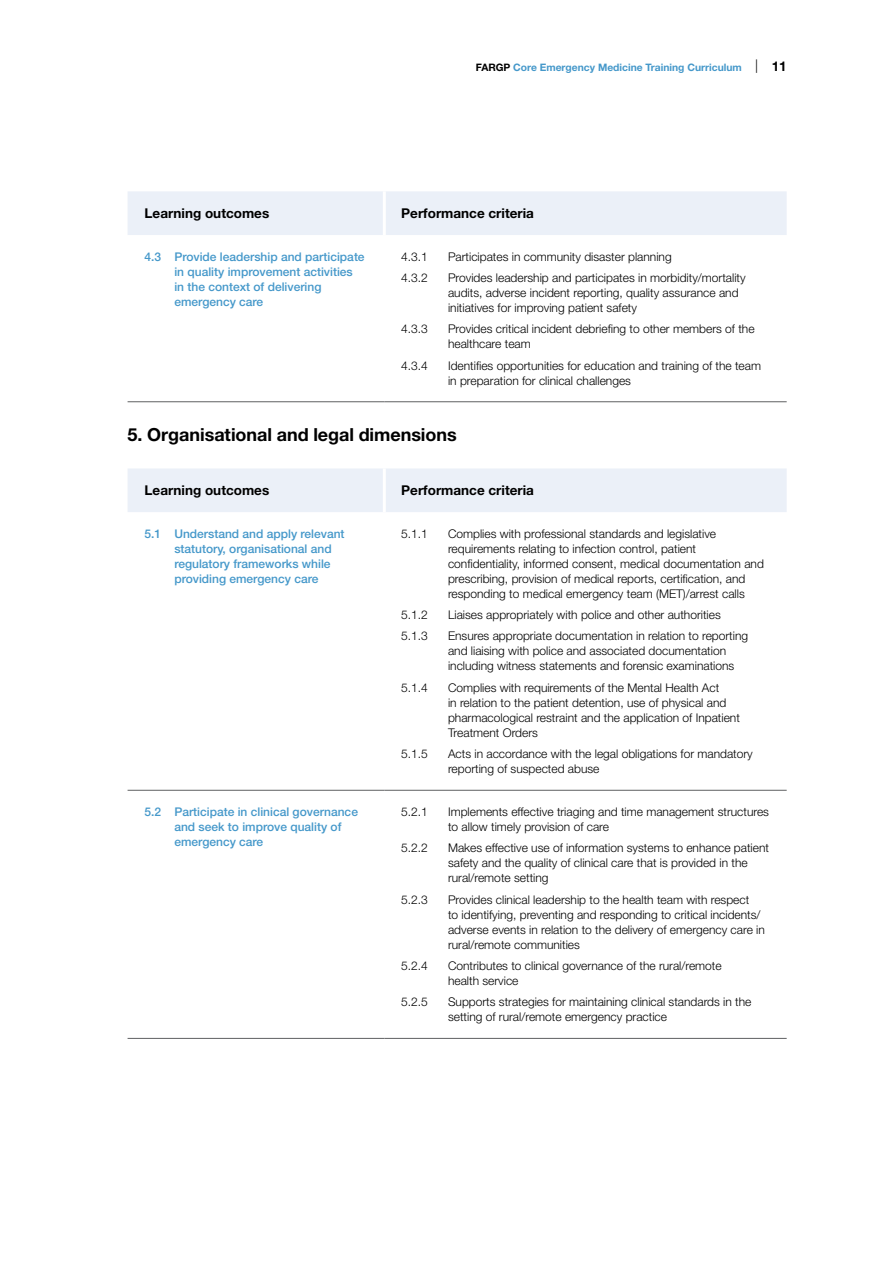
<style>
.page{position:relative;width:893px;height:1263px;background:#fff}
.page>*{position:absolute;margin:0;border:0;box-sizing:border-box;transform-origin:0 0}
.t1{font:700 18px "Helvetica Neue LT Std";letter-spacing:-.005em;color:#000}
.t2{font:700 13.5px "Helvetica Neue LT Std";color:#000}
.t3{font:300 12px/15px "Helvetica Neue LT Std";color:#000}
.t4{font:500 12px/15px "Helvetica Neue LT Std";color:#4598ca}
.t5{font:700 10.2px "Helvetica Neue LT Std";color:#4598ca}
.s1{color:#000}
.s2{font-weight:300;font-size:13.5px;color:#000}
.s3{font-size:13.5px;color:#000}
</style>
<div class="page">
<div style="left:128px;top:191px;width:659px;height:44px;background:#ebf0f8"></div>
<hr style="left:128px;top:401px;width:256px;height:1px;background:#5f6062">
<hr style="left:384px;top:401px;width:403px;height:1px;background:#5f6062">
<hr style="left:383px;top:191px;width:3px;height:44px;background:#fff">
<div style="left:128px;top:468px;width:659px;height:44px;background:#ebf0f8"></div>
<hr style="left:128px;top:790px;width:256px;height:1px;background:#5f6062">
<hr style="left:384px;top:790px;width:403px;height:1px;background:#5f6062">
<hr style="left:128px;top:1038px;width:256px;height:1px;background:#5f6062">
<hr style="left:384px;top:1038px;width:403px;height:1px;background:#5f6062">
<hr style="left:383px;top:468px;width:3px;height:44px;background:#fff">
<p class="t5" style="left:476px;top:61px;width:312px"><span class="s1">FARGP</span> Core Emergency Medicine Training Curriculum <span class="s2">|</span> <span class="s3">11</span></p>
<p class="t2" style="left:145px;top:205px;width:126px">Learning outcomes</p>
<p class="t2" style="left:401px;top:205px;width:134px">Performance criteria</p>
<p class="t4" style="left:174px;top:249px;width:192px;text-indent:-30px">4.3 Provide leadership and participate in quality improvement activities in the context of delivering emergency care</p>
<p class="t3" style="left:401px;top:249px;width:28px">4.3.1</p>
<p class="t3" style="left:448px;top:249px;width:225px">Participates in community disaster planning</p>
<p class="t3" style="left:401px;top:270px;width:28px">4.3.2</p>
<p class="t3" style="left:448px;top:270px;width:299px">Provides leadership and participates in morbidity/mortality audits, adverse incident reporting, quality assurance and initiatives for improving patient safety</p>
<p class="t3" style="left:401px;top:321px;width:28px">4.3.3</p>
<p class="t3" style="left:448px;top:321px;width:308px">Provides critical incident debriefing to other members of the healthcare team</p>
<p class="t3" style="left:401px;top:358px;width:28px">4.3.4</p>
<p class="t3" style="left:448px;top:358px;width:314px">Identifies opportunities for education and training of the team in preparation for clinical challenges</p>
<h1 class="t1" style="left:128px;top:424px;width:331px">5. Organisational and legal dimensions</h1>
<p class="t2" style="left:145px;top:482px;width:126px">Learning outcomes</p>
<p class="t2" style="left:401px;top:482px;width:134px">Performance criteria</p>
<p class="t4" style="left:174px;top:526px;width:172px;text-indent:-30px">5.1 Understand and apply relevant statutory, organisational and regulatory frameworks while providing emergency care</p>
<p class="t3" style="left:401px;top:526px;width:28px">5.1.1</p>
<p class="t3" style="left:448px;top:526px;width:317px">Complies with professional standards and legislative requirements relating to infection control, patient confidentiality, informed consent, medical documentation and prescribing, provision of medical reports, certification, and responding to medical emergency team (MET)/arrest calls</p>
<p class="t3" style="left:401px;top:607px;width:28px">5.1.2</p>
<p class="t3" style="left:448px;top:607px;width:274px">Liaises appropriately with police and other authorities</p>
<p class="t3" style="left:401px;top:628px;width:28px">5.1.3</p>
<p class="t3" style="left:448px;top:628px;width:302px">Ensures appropriate documentation in relation to reporting and liaising with police and associated documentation including witness statements and forensic examinations</p>
<p class="t3" style="left:401px;top:680px;width:28px">5.1.4</p>
<p class="t3" style="left:448px;top:680px;width:293px">Complies with requirements of the Mental Health Act<br>in relation to the patient detention, use of physical and pharmacological restraint and the application of Inpatient Treatment Orders</p>
<p class="t3" style="left:401px;top:746px;width:28px">5.1.5</p>
<p class="t3" style="left:448px;top:746px;width:306px">Acts in accordance with the legal obligations for mandatory reporting of suspected abuse</p>
<p class="t4" style="left:174px;top:804px;width:185px;text-indent:-30px">5.2 Participate in clinical governance and seek to improve quality of emergency care</p>
<p class="t3" style="left:401px;top:804px;width:28px">5.2.1</p>
<p class="t3" style="left:448px;top:804px;width:322px">Implements effective triaging and time management structures to allow timely provision of care</p>
<p class="t3" style="left:401px;top:840px;width:28px">5.2.2</p>
<p class="t3" style="left:448px;top:840px;width:322px">Makes effective use of information systems to enhance patient safety and the quality of clinical care that is provided in the rural/remote setting</p>
<p class="t3" style="left:401px;top:891px;width:28px">5.2.3</p>
<p class="t3" style="left:448px;top:891px;width:318px">Provides clinical leadership to the health team with respect<br>to identifying, preventing and responding to critical incidents/ adverse events in relation to the delivery of emergency care in rural/remote communities</p>
<p class="t3" style="left:401px;top:958px;width:28px">5.2.4</p>
<p class="t3" style="left:448px;top:958px;width:275px">Contributes to clinical governance of the rural/remote health service</p>
<p class="t3" style="left:401px;top:994px;width:28px">5.2.5</p>
<p class="t3" style="left:448px;top:994px;width:305px">Supports strategies for maintaining clinical standards in the setting of rural/remote emergency practice</p>
</div>
